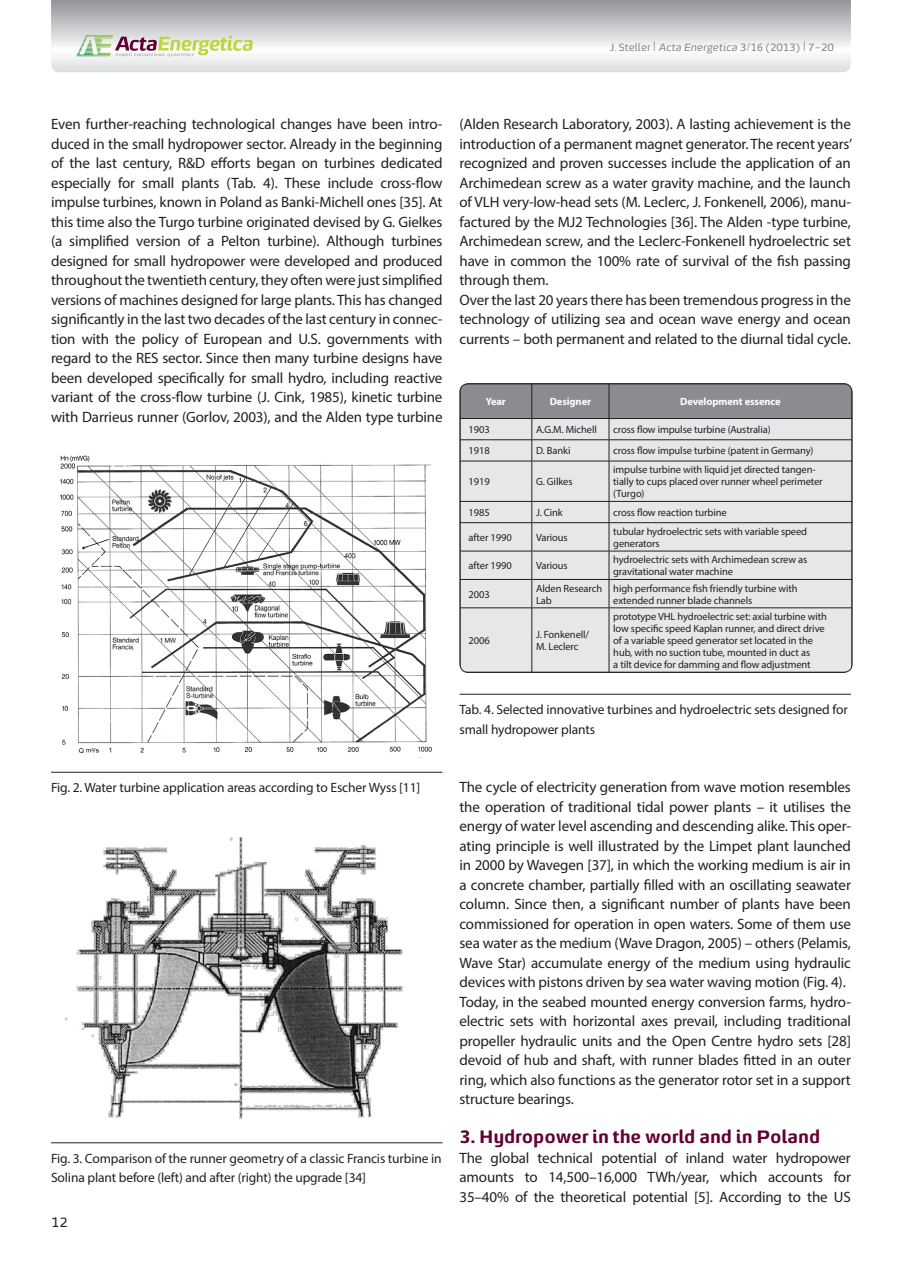
<style>
.page{position:relative;width:902px;height:1263px;background:#fff}
.page>*{position:absolute;margin:0;border:0;box-sizing:border-box;transform-origin:0 0}
.srodtytul_i_autor_ke{font:700 18px "Energa";letter-spacing:-.01em;color:#630035}
.body{font:15px/19.5px "Myriad Pro";letter-spacing:-.01em;color:#231f20;text-align:justify}
.podpis_wykresu{font:13.5px/19.5px "Myriad Pro";letter-spacing:-.01em;color:#231f20}
.t1{font:13.5px "Energa";color:#231f20}
.tabela1{font:10.5px/12px "Myriad Pro";letter-spacing:-.01em;color:#231f20}
.tabela-do_prawej{font:10.5px/12px "Myriad Pro";letter-spacing:-.01em;color:#231f20}
.polski_body{font:10.5px "Energa";letter-spacing:-.01em;color:#808285}
.tabela_naglowek_bold{font:700 10.5px "Myriad Pro";letter-spacing:-.01em;color:#fff}
.s1{font-size:13.5px}
.s2{font-style:italic}
</style>
<div class="page">
<svg style="left:51px;top:0;width:799px;height:72px"></svg>
<svg style="left:76px;top:35px;width:177px;height:21px"></svg>
<hr style="left:51px;top:772px;width:391px;height:1px;background:#231f20">
<hr style="left:51px;top:1142px;width:391px;height:1px;background:#231f20">
<img style="left:60px;top:455px;width:372px;height:303px">
<img style="left:65px;top:837px;width:338px;height:282px">
<div style="left:461px;top:462px;width:390px;height:210px;background:#e6e7e9"></div>
<hr style="left:460px;top:461px;width:71px;height:1px;background:#231f20">
<hr style="left:531px;top:461px;width:78px;height:1px;background:#231f20">
<hr style="left:531px;top:461px;width:1px;height:40px;background:#231f20">
<hr style="left:609px;top:461px;width:243px;height:1px;background:#231f20">
<hr style="left:608px;top:461px;width:1px;height:40px;background:#231f20">
<hr style="left:460px;top:501px;width:71px;height:1px;background:#231f20">
<hr style="left:531px;top:501px;width:78px;height:1px;background:#231f20">
<hr style="left:609px;top:501px;width:243px;height:1px;background:#231f20">
<hr style="left:460px;top:522px;width:71px;height:1px;background:#231f20">
<hr style="left:531px;top:522px;width:78px;height:1px;background:#231f20">
<hr style="left:609px;top:522px;width:243px;height:1px;background:#231f20">
<hr style="left:460px;top:551px;width:71px;height:1px;background:#231f20">
<hr style="left:531px;top:551px;width:78px;height:1px;background:#231f20">
<hr style="left:609px;top:551px;width:243px;height:1px;background:#231f20">
<hr style="left:460px;top:579px;width:71px;height:1px;background:#231f20">
<hr style="left:531px;top:579px;width:78px;height:1px;background:#231f20">
<svg style="left:531px;top:502px;width:1px;height:106px"></svg>
<hr style="left:609px;top:579px;width:243px;height:1px;background:#231f20">
<svg style="left:608px;top:502px;width:1px;height:106px"></svg>
<hr style="left:460px;top:608px;width:71px;height:1px;background:#231f20">
<hr style="left:531px;top:608px;width:78px;height:1px;background:#231f20">
<hr style="left:531px;top:608px;width:1px;height:64px;background:#231f20">
<hr style="left:609px;top:608px;width:243px;height:1px;background:#231f20">
<hr style="left:608px;top:608px;width:1px;height:64px;background:#231f20">
<hr style="left:460px;top:672px;width:71px;height:1px;background:#231f20">
<hr style="left:609px;top:672px;width:243px;height:1px;background:#231f20">
<svg style="left:461px;top:384px;width:391px;height:77px;background:#b6b8ba"></svg>
<hr style="left:460px;top:608px;width:1px;height:64px;background:#231f20">
<hr style="left:851px;top:608px;width:1px;height:64px;background:#231f20">
<div style="left:459px;top:383px;width:393px;height:290px;border:1px solid #231f20;border-radius:9px"></div>
<hr style="left:459px;top:694px;width:391px;height:1px;background:#231f20">
<p class="polski_body" style="left:610px;top:41px;width:225px">J. Steller <span class="s1">|</span> <span class="s2">Acta Energetica</span> 3/16 (2013) <span class="s1">|</span> 7–20</p>
<p class="body" style="left:51px;top:114px;width:393px">Even further-reaching technological changes have been intro&shy;duced in the small hydropower sector. Already in the beginning of the last century, R&amp;D efforts began on turbines dedicated especially for small plants (Tab. 4). These include cross-flow impulse turbines, known in Poland as Banki-Michell ones [35]. At this time also the Turgo turbine originated devised by G. Gielkes (a simplified version of a Pelton turbine). Although turbines designed for small hydropower were developed and produced throughout the twentieth century, they often were just simplified versions of machines designed for large plants. This has changed significantly in the last two decades of the last century in connec&shy;tion with the policy of European and U.S. governments with regard to the RES sector. Since then many turbine designs have been developed specifically for small hydro, including reactive variant of the cross-flow turbine (J. Cink, 1985), kinetic turbine with Darrieus runner (Gorlov, 2003), and the Alden type turbine</p>
<p class="body" style="left:459px;top:114px;width:394px">(Alden Research Laboratory, 2003). A lasting achievement is the introduction of a permanent magnet generator. The recent years’ recognized and proven successes include the application of an Archimedean screw as a water gravity machine, and the launch of VLH very-low-head sets (M. Leclerc, J. Fonkenell, 2006), manu&shy;factured by the MJ2 Technologies [36]. The Alden -type turbine, Archimedean screw, and the Leclerc-Fonkenell hydroelectric set have in common the 100% rate of survival of the fish passing through them.</p>
<p class="body" style="left:459px;top:290px;width:393px">Over the last 20 years there has been tremendous progress in the technology of utilizing sea and ocean wave energy and ocean currents – both permanent and related to the diurnal tidal cycle.</p>
<p class="tabela_naglowek_bold" style="left:486px;top:395px;width:21px">Year</p>
<p class="tabela_naglowek_bold" style="left:549px;top:395px;width:43px">Designer</p>
<p class="tabela_naglowek_bold" style="left:680px;top:395px;width:102px">Development essence</p>
<p class="tabela1" style="left:468px;top:423px;width:23px">1903</p>
<p class="tabela-do_prawej" style="left:536px;top:423px;width:62px">A.G.M. Michell</p>
<p class="tabela1" style="left:613px;top:423px;width:159px">cross flow impulse turbine (Australia)</p>
<p class="tabela1" style="left:468px;top:445px;width:23px">1918</p>
<p class="tabela-do_prawej" style="left:536px;top:445px;width:36px">D. Banki</p>
<p class="tabela1" style="left:613px;top:445px;width:202px">cross flow impulse turbine (patent in Germany)</p>
<p class="tabela1" style="left:468px;top:475px;width:23px">1919</p>
<p class="tabela-do_prawej" style="left:536px;top:475px;width:38px">G. Gilkes</p>
<p class="tabela1" style="left:613px;top:463px;width:211px">impulse turbine with liquid jet directed tangen&shy;tially to cups placed over runner wheel perimeter (Turgo)</p>
<p class="podpis_wykresu" style="left:51px;top:778px;width:371px">Fig. 2. Water turbine application areas according to Escher Wyss [11]</p>
<p class="podpis_wykresu" style="left:51px;top:1148px;width:392px">Fig. 3. Comparison of the runner geometry of a classic Francis turbine in<br>Solina plant before (left) and after (right) the upgrade [34]</p>
<p class="t1" style="left:51px;top:1213px;width:18px">12</p>
<p class="tabela1" style="left:468px;top:506px;width:23px">1985</p>
<p class="tabela-do_prawej" style="left:536px;top:506px;width:28px">J. Cink</p>
<p class="tabela1" style="left:613px;top:506px;width:115px">cross flow reaction turbine</p>
<p class="tabela1" style="left:468px;top:531px;width:45px">after 1990</p>
<p class="tabela-do_prawej" style="left:536px;top:531px;width:33px">Various</p>
<p class="tabela1" style="left:613px;top:525px;width:195px">tubular hydroelectric sets with variable speed generators</p>
<p class="tabela1" style="left:468px;top:559px;width:45px">after 1990</p>
<p class="tabela-do_prawej" style="left:536px;top:559px;width:33px">Various</p>
<p class="tabela1" style="left:613px;top:553px;width:195px">hydroelectric sets with Archimedean screw as gravitational water machine</p>
<p class="tabela1" style="left:468px;top:588px;width:23px">2003</p>
<p class="tabela-do_prawej" style="left:536px;top:582px;width:68px">Alden Research<br>Lab</p>
<p class="tabela1" style="left:613px;top:582px;width:186px">high performance fish friendly turbine with extended runner blade channels</p>
<p class="tabela1" style="left:468px;top:634px;width:23px">2006</p>
<p class="tabela1" style="left:613px;top:610px;width:215px">prototype VHL hydroelectric set: axial turbine with low specific speed Kaplan runner, and direct drive of a variable speed generator set located in the hub, with no suction tube, mounted in duct as<br>a tilt device for damming and flow adjustment</p>
<p class="podpis_wykresu" style="left:459px;top:700px;width:390px">Tab. 4. Selected innovative turbines and hydroelectric sets designed for small hydropower plants</p>
<p class="tabela-do_prawej" style="left:536px;top:628px;width:55px">J. Fonkenell/</p>
<p class="tabela-do_prawej" style="left:536px;top:640px;width:44px">M. Leclerc</p>
<p class="body" style="left:459px;top:777px;width:393px">The cycle of electricity generation from wave motion resembles the operation of traditional tidal power plants – it utilises the energy of water level ascending and descending alike. This oper&shy;ating principle is well illustrated by the Limpet plant launched in 2000 by Wavegen [37], in which the working medium is air in a concrete chamber, partially filled with an oscillating seawater column. Since then, a significant number of plants have been commissioned for operation in open waters. Some of them use sea water as the medium (Wave Dragon, 2005) – others (Pelamis, Wave Star) accumulate energy of the medium using hydraulic devices with pistons driven by sea water waving motion (Fig. 4).</p>
<p class="body" style="left:459px;top:992px;width:393px">Today, in the seabed mounted energy conversion farms, hydro&shy;electric sets with horizontal axes prevail, including traditional propeller hydraulic units and the Open Centre hydro sets [28] devoid of hub and shaft, with runner blades fitted in an outer ring, which also functions as the generator rotor set in a support structure bearings.</p>
<p class="srodtytul_i_autor_ke" style="left:459px;top:1124px;width:362px">3. Hydropower in the world and in Poland</p>
<p class="body" style="left:459px;top:1148px;width:393px">The global technical potential of inland water hydropower amounts to 14,500–16,000 TWh/year, which accounts for 35–40% of the theoretical potential [5]. According to the US</p>
</div>
